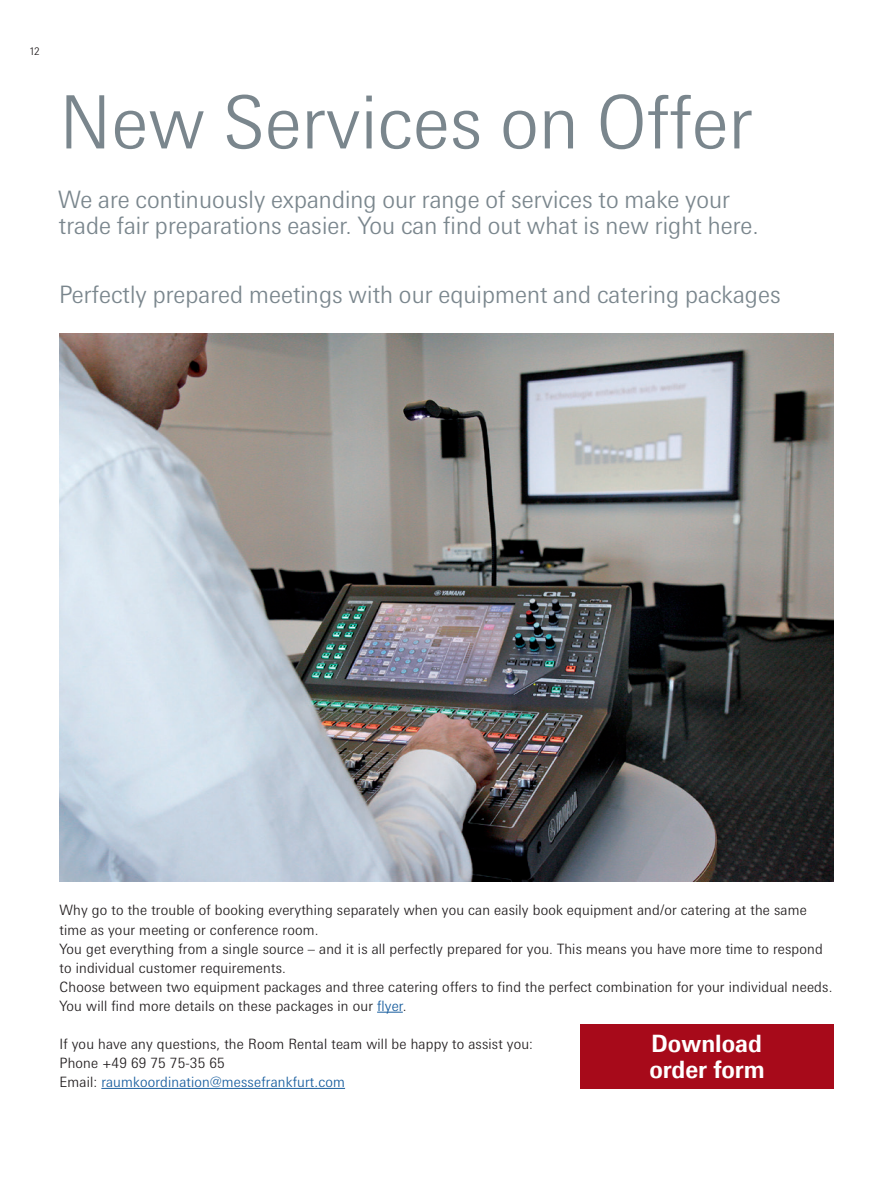
<style>
.page{position:relative;width:893px;height:1191px;background:#fff}
.page>*{position:absolute;margin:0;border:0;box-sizing:border-box;transform-origin:0 0}
.t1{font:300 73.5px "Messe Univers";color:#7a868d}
.t2{font:300 24px/26.4px "Messe Univers";color:#7a868d}
.t3{font:700 24px/26.4px "Messe Univers";color:#fff}
.t4{font:300 14.25px/19px "Messe Univers";letter-spacing:.01em;color:#231f20}
.t5{font:300 10.5px "Messe Univers";color:#231f20}
.s1{color:#175d9e}
</style>
<div class="page">
<img style="left:60px;top:333px;width:773px;height:548px">
<svg style="left:377px;top:1011px;width:26px;height:1px"></svg>
<hr style="left:101px;top:1088px;width:244px;height:1px;background:#175d9e">
<div style="left:580px;top:1024px;width:253px;height:65px;background:#a70a1a"></div>
<p class="t5" style="left:30px;top:45px;width:11px">12</p>
<h1 class="t1" style="left:60px;top:77px;width:695px">New Services on Offer</h1>
<h2 class="t2" style="left:58px;top:186px;width:702px">We are continuously expanding our range of services to make your trade fair preparations easier. You can find out what is new right here.</h2>
<h2 class="t2" style="left:59px;top:281px;width:723px">Perfectly prepared meetings with our equipment and catering packages</h2>
<p class="t4" style="left:60px;top:900px;width:774px">Why go to the trouble of booking everything separately when you can easily book equipment and/or catering at the same time as your meeting or conference room.<br>You get everything from a single source – and it is all perfectly prepared for you. This means you have more time to respond to individual customer requirements.<br>Choose between two equipment packages and three catering offers to find the perfect combination for your individual needs.<br>You will find more details on these packages in our <span class="s1">flyer</span>.</p>
<p class="t4" style="left:60px;top:1034px;width:475px">If you have any questions, the Room Rental team will be happy to assist you:<br>Phone +49 69 75 75-35 65<br>Email: <span class="s1">raumkoordination@messefrankfurt.com</span></p>
<h2 class="t3" style="left:649px;top:1030px;width:117px">Download order form</h2>
</div>
